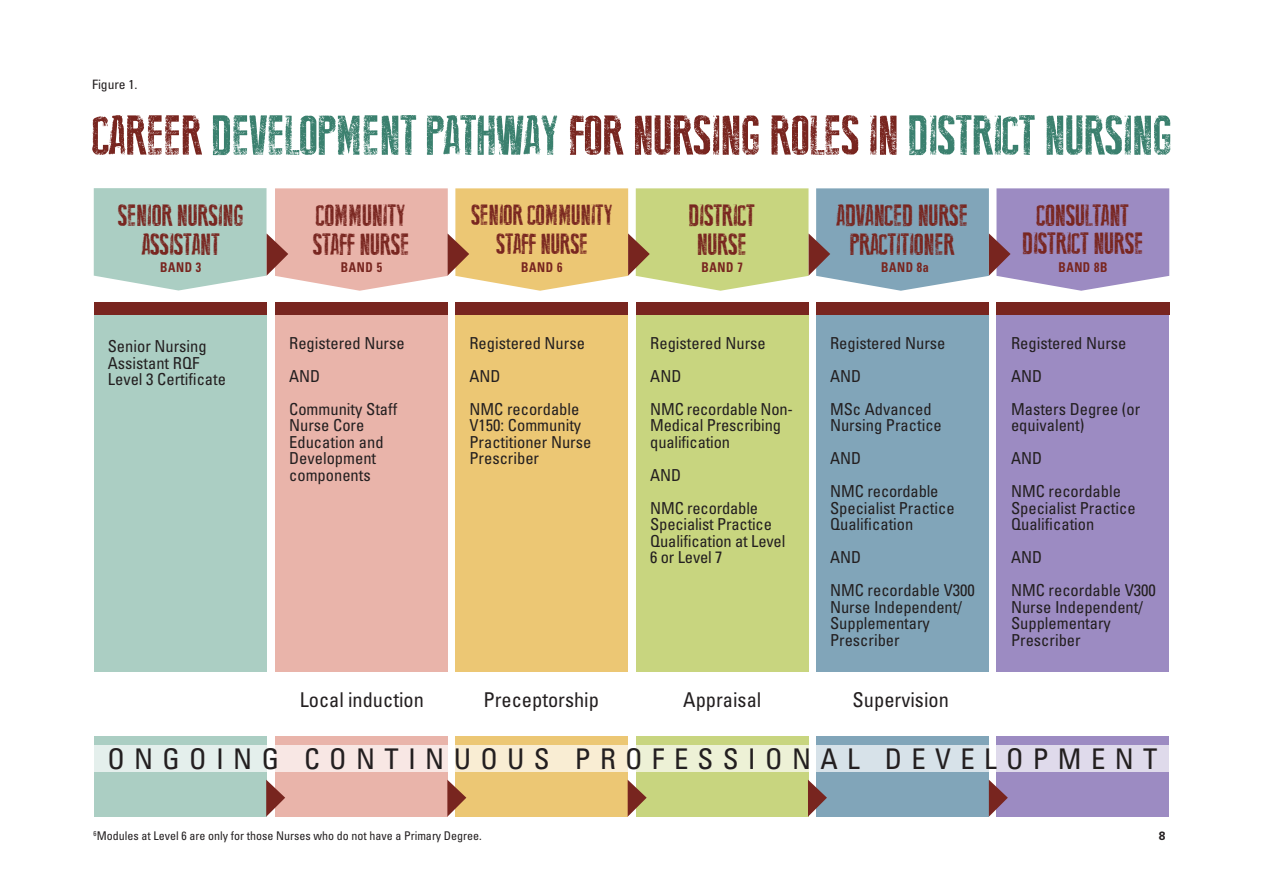
<style>
.page{position:relative;width:1263px;height:893px;background:#fff}
.page>*{position:absolute;margin:0;border:0;box-sizing:border-box;transform-origin:0 0}
.t1{font:55.05px "New Press Eroded";letter-spacing:-.005em;color:#3a806e;scale:1.05 1}
.t2{font:30px/28.5px "New Press Eroded";letter-spacing:-.005em;color:#78251f;text-align:center}
.t3{font:condensed 28.5px "Univers";letter-spacing:.33em;color:#231f20}
.t4{font:28.5px/28.5px "New Press Eroded";letter-spacing:-.005em;color:#78251f;text-align:center}
.t5{font:condensed 20.4px "Univers";color:#231f20}
.t6{font:condensed 16.5px/33px "Univers";color:#231f20}
.t7{font:700 condensed 13.5px "Univers";letter-spacing:.05em;color:#78251f;scale:.89 1}
.t8{font:condensed 12.9px "Univers";letter-spacing:-.005em;color:#231f20;scale:1.05 1}
.t9{font:condensed 12px "Univers";color:#231f20}
.t10{font:700 12px "Univers";color:#231f20}
.s1{color:#78251f}
</style>
<div class="page">
<div style="left:816px;top:302px;width:173px;height:514px;background:#81a5b9"></div>
<div style="left:996px;top:302px;width:173px;height:514px;background:#9c8bc2"></div>
<div style="left:94px;top:302px;width:172px;height:514px;background:#abcec3"></div>
<div style="left:275px;top:302px;width:173px;height:514px;background:#e9b4aa"></div>
<div style="left:455px;top:302px;width:173px;height:514px;background:#ecc774"></div>
<div style="left:636px;top:302px;width:172px;height:514px;background:#c8d57f"></div>
<div style="left:94px;top:302px;width:172px;height:13px;background:#78251f"></div>
<div style="left:275px;top:302px;width:173px;height:13px;background:#78251f"></div>
<div style="left:455px;top:302px;width:173px;height:13px;background:#78251f"></div>
<div style="left:636px;top:302px;width:172px;height:13px;background:#78251f"></div>
<div style="left:816px;top:303px;width:173px;height:12px;background:#78251f"></div>
<svg style="left:94px;top:745px;width:1075px;height:27px;background:#eae8e3"></svg>
<svg style="left:266px;top:780px;width:19px;height:37px"></svg>
<svg style="left:628px;top:780px;width:19px;height:37px"></svg>
<svg style="left:808px;top:780px;width:19px;height:37px"></svg>
<svg style="left:447px;top:780px;width:19px;height:37px"></svg>
<svg style="left:989px;top:780px;width:19px;height:37px"></svg>
<div style="left:996px;top:302px;width:174px;height:13px;background:#78251f"></div>
<svg style="left:94px;top:188px;width:1075px;height:103px;background:#c0bbaa"></svg>
<div style="left:92px;top:672px;width:1079px;height:63px;background:#fff"></div>
<p class="t8" style="left:92px;top:76px;width:45px">Figure 1.</p>
<h1 class="t1" style="left:92px;top:107px;width:1030px"><span class="s1">CAREER</span> DEVELOPMENT PATHWAY <span class="s1">FOR NURSING ROLES IN</span> DISTRICT NURSING</h1>
<h2 class="t2" style="left:118px;top:202px;width:127px">SENIOR NURSING<br>ASSISTANT</h2>
<p class="t7" style="left:160px;top:259px;width:48px">BAND 3</p>
<p class="t6" style="left:108px;top:338px;width:120px;line-height:16.5px">Senior Nursing<br>Assistant RQF<br>Level 3 Certificate</p>
<h2 class="t2" style="left:313px;top:202px;width:98px;text-align:left">COMMUNITY<br>STAFF NURSE</h2>
<p class="t7" style="left:341px;top:259px;width:48px">BAND 5</p>
<p class="t6" style="left:289px;top:326px;width:117px">Registered Nurse<br>AND<br>Community Staff</p>
<p class="t6" style="left:289px;top:417px;width:96px;line-height:16.5px">Nurse Core<br>Education and<br>Development components</p>
<h3 class="t4" style="left:471px;top:201px;width:144px">SENIOR COMMUNITY<br>STAFF NURSE</h3>
<p class="t7" style="left:521px;top:259px;width:48px">BAND 6</p>
<p class="t6" style="left:469px;top:326px;width:117px">Registered Nurse<br>AND<br>NMC recordable</p>
<p class="t6" style="left:469px;top:417px;width:123px;line-height:16.5px">V150: Community<br>Practitioner Nurse<br>Prescriber</p>
<h2 class="t2" style="left:688px;top:202px;width:68px;text-align:left">DISTRICT<br>NURSE</h2>
<p class="t7" style="left:701px;top:259px;width:48px">BAND 7</p>
<p class="t6" style="left:650px;top:326px;width:144px">Registered Nurse<br>AND<br>NMC recordable Non-</p>
<p class="t6" style="left:650px;top:417px;width:132px;line-height:16.5px">Medical Prescribing qualification</p>
<p class="t6" style="left:650px;top:458px;width:109px">AND<br>NMC recordable</p>
<p class="t6" style="left:650px;top:516px;width:137px;line-height:16.5px">Specialist Practice<br>Qualification at Level<br>6 or Level 7</p>
<h2 class="t2" style="left:836px;top:202px;width:133px">ADVANCED NURSE<br>PRACTITIONER</h2>
<p class="t7" style="left:881px;top:259px;width:55px">BAND 8a</p>
<p class="t6" style="left:830px;top:326px;width:117px">Registered Nurse<br>AND<br>MSc Advanced</p>
<p class="t6" style="left:830px;top:409px;width:113px">Nursing Practice<br>AND<br>NMC recordable</p>
<p class="t6" style="left:830px;top:499px;width:126px;line-height:16.5px">Specialist Practice<br>Qualification</p>
<p class="t6" style="left:830px;top:541px;width:146px">AND<br>NMC recordable V300</p>
<p class="t6" style="left:830px;top:598px;width:134px;line-height:16.5px">Nurse Independent/<br>Supplementary<br>Prescriber</p>
<p class="t5" style="left:300px;top:686px;width:126px">Local induction</p>
<p class="t5" style="left:483px;top:686px;width:117px">Preceptorship</p>
<p class="t5" style="left:683px;top:686px;width:80px">Appraisal</p>
<p class="t5" style="left:853px;top:686px;width:98px">Supervision</p>
<h2 class="t2" style="left:1022px;top:201px;width:123px">CONSULTANT<br>DISTRICT NURSE</h2>
<p class="t7" style="left:1058px;top:259px;width:57px">BAND 8B</p>
<p class="t6" style="left:1011px;top:326px;width:131px">Registered Nurse<br>AND<br>Masters Degree (or</p>
<p class="t6" style="left:1011px;top:409px;width:111px">equivalent)<br>AND<br>NMC recordable</p>
<p class="t6" style="left:1011px;top:499px;width:126px;line-height:16.5px">Specialist Practice<br>Qualification</p>
<p class="t6" style="left:1011px;top:541px;width:146px">AND<br>NMC recordable V300</p>
<p class="t6" style="left:1011px;top:598px;width:134px;line-height:16.5px">Nurse Independent/<br>Supplementary<br>Prescriber</p>
<h3 class="t3" style="left:107px;top:740px;width:1051px">ONGOING CONTINUOUS PROFESSIONAL DEVELOPMENT</h3>
<p class="t9" style="left:94px;top:828px;width:390px"><sup>6</sup>Modules at Level 6 are only for those Nurses who do not have a Primary Degree.</p>
<p class="t10" style="left:1159px;top:829px;width:8px">8</p>
</div>
